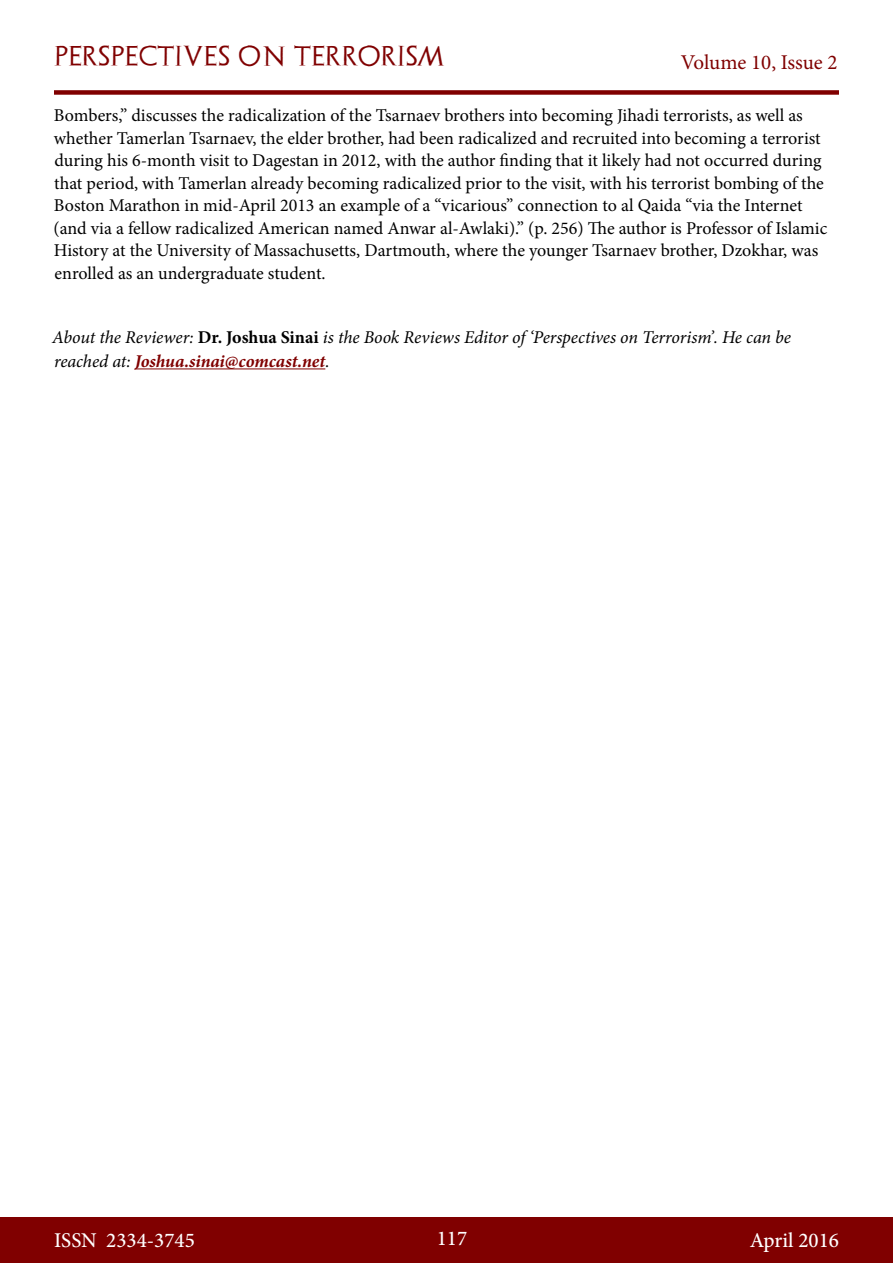
<style>
.page{position:relative;width:893px;height:1263px;background:#fff}
.page>*{position:absolute;margin:0;border:0;box-sizing:border-box;transform-origin:0 0}
.t1{font:500 21px "Minion Pro";color:#fff}
.t2{font:21px "Archeologicaps";letter-spacing:.045em;color:#800000}
.t3{font:21px "Minion Pro";letter-spacing:-.005em;color:#800000}
.t4{font:18px/22.5px "Minion Pro";color:#000}
.t5{font:italic 18px/24px "Minion Pro";letter-spacing:-.005em;color:#000}
.s1{font-weight:700;font-style:normal}
.s2{font-weight:700;color:#800000}
</style>
<div class="page">
<div style="left:0;top:1217px;width:893px;height:46px;background:#800000"></div>
<div style="left:54px;top:90px;width:785px;height:5px;background:#800000"></div>
<hr style="left:135px;top:368px;width:190px;height:1px;background:#800000">
<p class="t2" style="left:54px;top:43px;width:392px">PERSPECTIVES ON TERRORISM</p>
<p class="t3" style="left:681px;top:48px;width:158px">Volume 10, Issue 2</p>
<p class="t4" style="left:53px;top:104px;width:775px">Bombers,” discusses the radicalization of the Tsarnaev brothers into becoming Jihadi terrorists, as well as whether Tamerlan Tsarnaev, the elder brother, had been radicalized and recruited into becoming a terrorist during his 6-month visit to Dagestan in 2012, with the author finding that it likely had not occurred during that period, with Tamerlan already becoming radicalized prior to the visit, with his terrorist bombing of the Boston Marathon in mid-April 2013 an example of a “vicarious” connection to al Qaida “via the Internet (and via a fellow radicalized American named Anwar al-Awlaki).” (p. 256) The author is Professor of Islamic History at the University of Massachusetts, Dartmouth, where the younger Tsarnaev brother, Dzokhar, was enrolled as an undergraduate student.</p>
<p class="t5" style="left:52px;top:325px;width:740px">About the Reviewer: <span class="s1">Dr. Joshua Sinai</span> is the Book Reviews Editor of ‘Perspectives on Terrorism’. He can be reached at: <span class="s2">Joshua.sinai@comcast.net</span>.</p>
<p class="t1" style="left:54px;top:1226px;width:142px">ISSN 2334-3745</p>
<p class="t1" style="left:437px;top:1224px;width:32px">117</p>
<p class="t1" style="left:750px;top:1226px;width:91px">April 2016</p>
</div>
